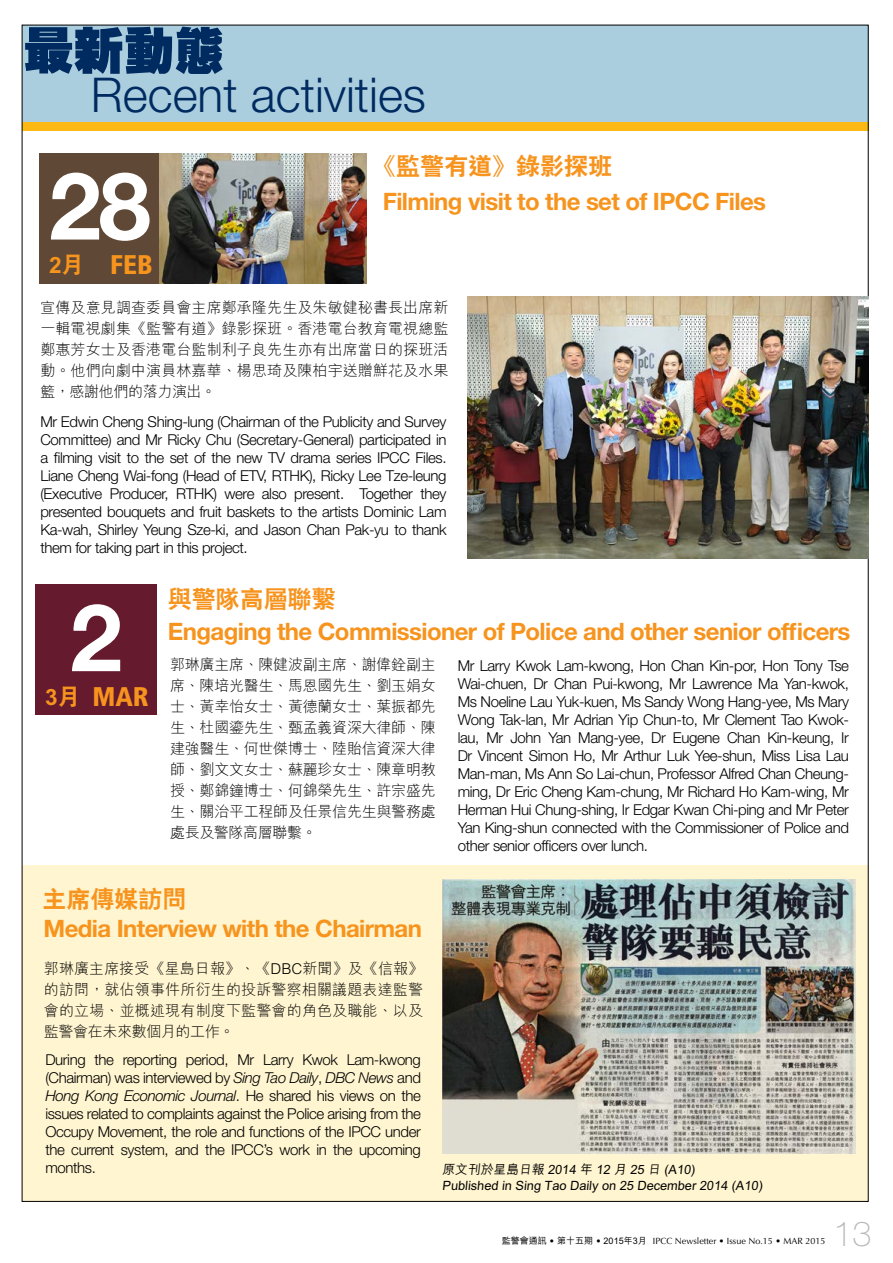
<style>
.page{position:relative;width:893px;height:1263px;background:#fff}
.page>*{position:absolute;margin:0;border:0;box-sizing:border-box;transform-origin:0 0}
.t1{font:700 93.75px "Helvetica Neue";color:#fff}
.t2{font:800 50.25px "C Hei HK";color:#002b60}
.t3{font:300 48px "Helvetica Neue";color:#002b60}
.t4{font:100 34.5px "Helvetica Neue";color:#b6b8ba}
.t5{font:900 condensed 27px "Frutiger";color:#f7941e}
.t6{font:700 24px/34.8px "Helvetica Neue";letter-spacing:-.025em;color:#f7941e}
.t7{font:800 22.5px "C Hei 2 HK";color:#f7941e}
.t8{font:300 15px/18px "Helvetica Neue";letter-spacing:-.025em;color:#000;text-align:justify}
.t9{font:300 15px/21px "M Hei HK";letter-spacing:.01em;color:#000;text-align:justify}
.t10{font:500 12.75px/15.3px "M Hei HK";color:#000}
.t11{font:9px "Optima";color:#000}
.s1{font-family:"C Hei 2 HK";font-weight:800;font-stretch:normal;font-size:22.5px}
.s2{font-family:"C Hei 2 HK";font-weight:800}
.s3{font-style:italic}
.s4{font-family:"M Hei HK";font-weight:500}
</style>
<div class="page">
<div style="left:23px;top:865px;width:846px;height:336px;background:#fff5d0"></div>
<div style="left:22px;top:25px;width:846px;height:105px;background:#abcedf"></div>
<div style="left:22px;top:122px;width:846px;height:9px;background:#fdb913"></div>
<div style="left:39px;top:153px;width:122px;height:130px;background:#604836"></div>
<img style="left:159px;top:153px;width:207px;height:131px">
<img style="left:467px;top:297px;width:401px;height:261px">
<div style="left:36px;top:585px;width:121px;height:130px;background:#661a2e"></div>
<img style="left:442px;top:879px;width:413px;height:275px">
<h2 class="t2" style="left:24px;top:17px;width:202px">最新動態</h2>
<h3 class="t3" style="left:91px;top:65px;width:337px">Recent activities</h3>
<p class="t1" style="left:49px;top:148px;width:103px">28</p>
<p class="t5" style="left:49px;top:249px;width:105px"><span class="s1">2月</span> FEB</p>
<p class="t6" style="left:383px;top:149px;width:385px;text-indent:-11px"><span class="s2">《監警有道》錄影探班<br></span>Filming visit to the set of IPCC Files</p>
<p class="t9" style="left:40px;top:296px;width:410px">宣傳及意見調查委員會主席鄭承隆先生及朱敏健秘書長出席新一輯電視劇集《監警有道》錄影探班。香港電台教育電視總監鄭惠芳女士及香港電台監制利子良先生亦有出席當日的探班活動。他們向劇中演員林嘉華、楊思琦及陳柏宇送贈鮮花及水果籃，感謝他們的落力演出。</p>
<p class="t8" style="left:40px;top:413px;width:408px">Mr Edwin Cheng Shing-lung (Chairman of the Publicity and Survey Committee) and Mr Ricky Chu (Secretary-General) participated in a filming visit to the set of the new TV drama series IPCC Files.<br>Liane Cheng Wai-fong (Head of ETV, RTHK), Ricky Lee Tze-leung (Executive Producer, RTHK) were also present. Together they presented bouquets and fruit baskets to the artists Dominic Lam Ka-wah, Shirley Yeung Sze-ki, and Jason Chan Pak-yu to thank them for taking part in this project.</p>
<p class="t6" style="left:168px;top:583px;width:684px;line-height:32px"><span class="s2">與警隊高層聯繫<br></span>Engaging the Commissioner of Police and other senior officers</p>
<p class="t9" style="left:170px;top:653px;width:267px">郭琳廣主席、陳健波副主席、謝偉銓副主席、陳培光醫生、馬恩國先生、劉玉娟女士、黃幸怡女士、黃德蘭女士、葉振都先生、杜國鎏先生、甄孟義資深大律師、陳建強醫生、何世傑博士、陸貽信資深大律師、劉文文女士、蘇麗珍女士、陳章明教授、鄭錦鐘博士、何錦榮先生、許宗盛先生、關治平工程師及任景信先生與警務處處長及警隊高層聯繫。</p>
<p class="t8" style="left:458px;top:656px;width:393px">Mr Larry Kwok Lam-kwong, Hon Chan Kin-por, Hon Tony Tse Wai-chuen, Dr Chan Pui-kwong, Mr Lawrence Ma Yan-kwok, Ms Noeline Lau Yuk-kuen, Ms Sandy Wong Hang-yee, Ms Mary Wong Tak-lan, Mr Adrian Yip Chun-to, Mr Clement Tao Kwok&shy;lau, Mr John Yan Mang-yee, Dr Eugene Chan Kin-keung, Ir Dr Vincent Simon Ho, Mr Arthur Luk Yee-shun, Miss Lisa Lau Man-man, Ms Ann So Lai-chun, Professor Alfred Chan Cheung&shy;ming, Dr Eric Cheng Kam-chung, Mr Richard Ho Kam-wing, Mr Herman Hui Chung-shing, Ir Edgar Kwan Chi-ping and Mr Peter Yan King-shun connected with the Commissioner of Police and other senior officers over lunch.</p>
<p class="t6" style="left:43px;top:884px;width:381px;line-height:29.2px"><span class="s2">主席傳媒訪問<br></span>Media Interview with the Chairman</p>
<p class="t9" style="left:44px;top:957px;width:381px">郭琳廣主席接受《星島日報》、《DBC新聞》及《信報》的訪問，就佔領事件所衍生的投訴警察相關議題表達監警會的立場、並概述現有制度下監警會的角色及職能、以及監警會在未來數個月的工作。</p>
<p class="t8" style="left:45px;top:1050px;width:377px">During the reporting period, Mr Larry Kwok Lam-kwong (Chairman) was interviewed by <span class="s3">Sing Tao Daily</span>, <span class="s3">DBC News</span> and <span class="s3">Hong Kong Economic Journal</span>. He shared his views on the issues related to complaints against the Police arising from the Occupy Movement, the role and functions of the IPCC under the current system, and the IPCC’s work in the upcoming months.</p>
<p class="t1" style="left:70px;top:580px;width:54px">2</p>
<p class="t5" style="left:92px;top:680px;width:58px">MAR</p>
<p class="t7" style="left:45px;top:682px;width:37px">3月</p>
<p class="t10" style="left:442px;top:1161px;width:324px">原文刊於星島日報 2014 年 12 月 25 日 (A10)<br>Published in Sing Tao Daily on 25 December 2014 (A10)</p>
<p class="t11" style="left:502px;top:1235px;width:325px"><span class="s4">監警會通訊</span> • <span class="s4">第十五期</span> • <span class="s4">2015年3月</span> IPCC Newsletter • Issue No.15 • MAR 2015</p>
<p class="t4" style="left:833px;top:1214px;width:40px">13</p>
</div>
